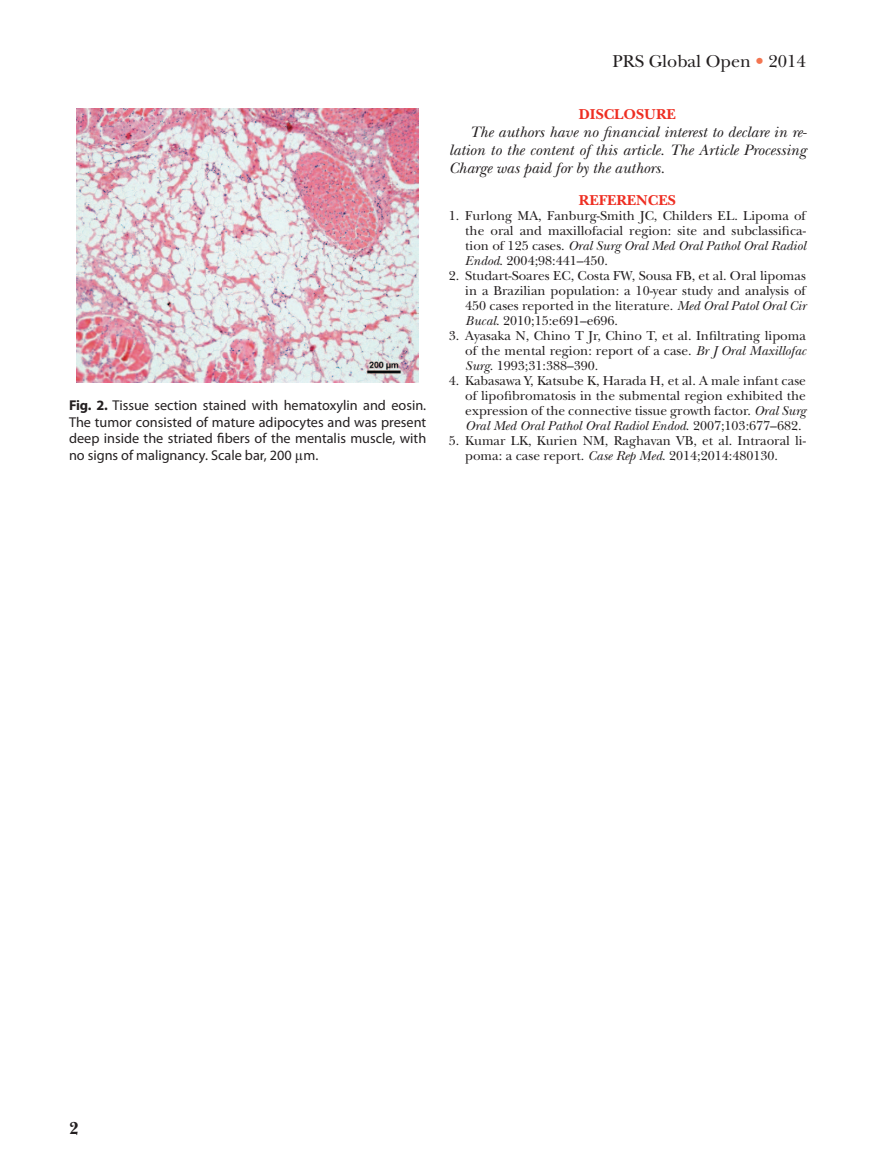
<style>
.page{position:relative;width:878px;height:1175px;background:#fff}
.page>*{position:absolute;margin:0;border:0;box-sizing:border-box;transform-origin:0 0}
.t1{font:18px "New Baskerville";color:#231f20}
.t2{font:700 18px "New Baskerville";color:#231f20}
.t3{font:italic 15.75px/18px "New Baskerville";color:#231f20;text-align:justify}
.t4{font:700 15px "New Baskerville";color:#ee2e22}
.t5{font:14.25px/16.5px "Myriad Pro";color:#231f20;text-align:justify}
.t6{font:13.5px/15px "New Baskerville";color:#231f20;text-align:justify}
.s1{font-weight:700}
.s2{font-family:"Gandhari Unicode"}
.s3{color:#f37551}
.s4{font-style:italic}
</style>
<div class="page">
<img style="left:76px;top:109px;width:342px;height:273px">
<p class="t5" style="left:69px;top:397px;width:359px"><span class="s1">Fig. 2.</span> Tissue section stained with hematoxylin and eosin.<br>The tumor consisted of mature adipocytes and was present deep inside the striated fibers of the mentalis muscle, with no signs of malignancy. Scale bar, 200 <span class="s2">μ</span>m.</p>
<h1 class="t1" style="left:612px;top:51px;width:195px">PRS Global Open <span class="s3">•</span> 2014</h1>
<p class="t4" style="left:579px;top:105px;width:98px">DISCLOSURE</p>
<p class="t3" style="left:449px;top:123px;width:359px;text-indent:21px">The authors have no financial interest to declare in re&shy;lation to the content of this article. The Article Processing Charge was paid for by the authors.</p>
<p class="t4" style="left:579px;top:191px;width:98px">REFERENCES</p>
<p class="t6" style="left:465px;top:208px;width:342px;text-indent:-16px">1. Furlong MA, Fanburg-Smith JC, Childers EL. Lipoma of the oral and maxillofacial region: site and subclassifica&shy;tion of 125 cases. <span class="s4">Oral Surg Oral Med Oral Pathol Oral Radiol Endod</span>. 2004;98:441–450.</p>
<p class="t6" style="left:465px;top:268px;width:342px;text-indent:-16px">2. Studart-Soares EC, Costa FW, Sousa FB, et al. Oral lipomas in a Brazilian population: a 10-year study and analysis of 450 cases reported in the literature. <span class="s4">Med Oral Patol Oral Cir Bucal</span>. 2010;15:e691–e696.</p>
<p class="t6" style="left:465px;top:328px;width:342px;text-indent:-16px">3. Ayasaka N, Chino T Jr, Chino T, et al. Infiltrating lipoma of the mental region: report of a case. <span class="s4">Br J Oral Maxillofac Surg</span>. 1993;31:388–390.</p>
<p class="t6" style="left:465px;top:373px;width:342px;text-indent:-16px">4. Kabasawa Y, Katsube K, Harada H, et al. A male infant case of lipofibromatosis in the submental region exhibited the expression of the connective tissue growth factor. <span class="s4">Oral Surg Oral Med Oral Pathol Oral Radiol Endod</span>. 2007;103:677–682.</p>
<p class="t6" style="left:465px;top:433px;width:342px;text-indent:-16px">5. Kumar LK, Kurien NM, Raghavan VB, et al. Intraoral li&shy;poma: a case report. <span class="s4">Case Rep Med</span>. 2014;2014:480130.</p>
<h1 class="t2" style="left:69px;top:1118px;width:11px">2</h1>
</div>
